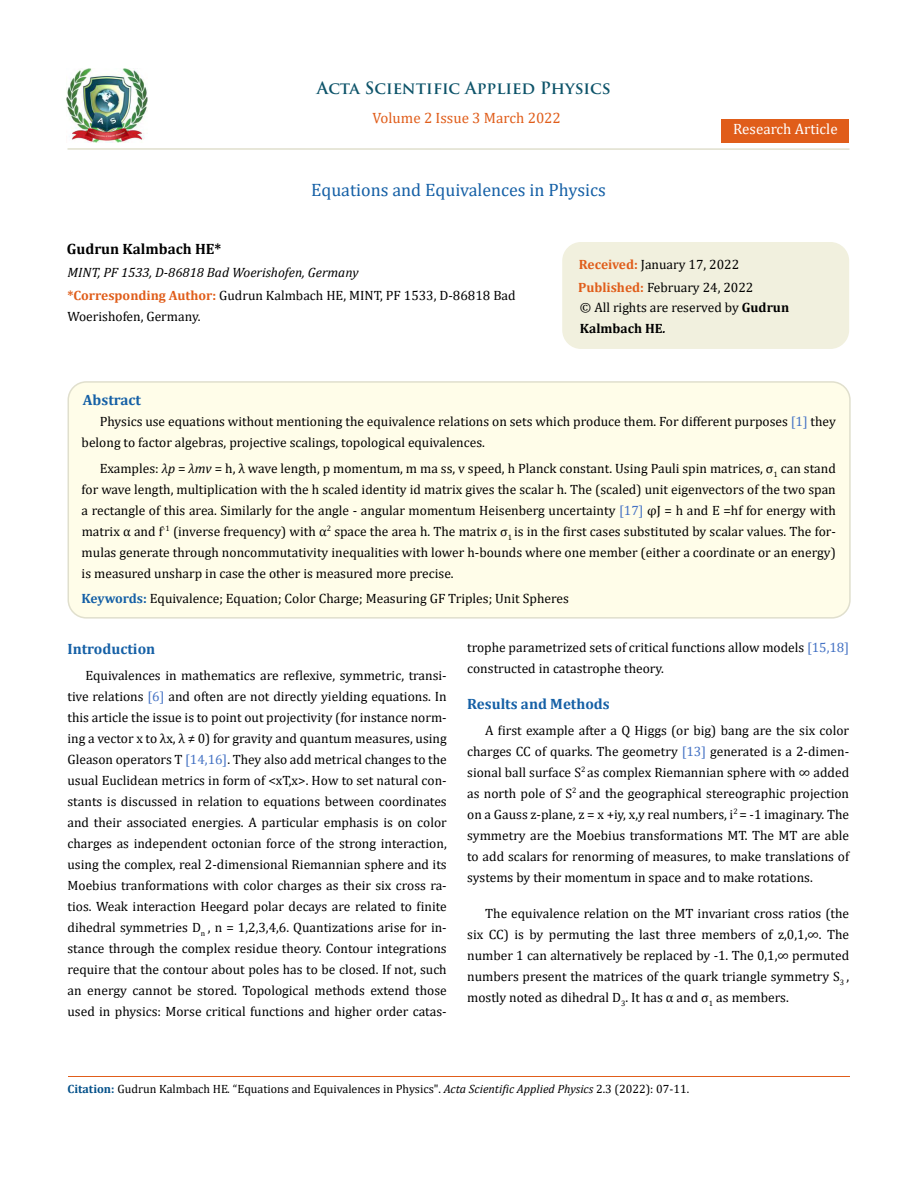
<style>
.page{position:relative;width:917px;height:1188px;background:#fff}
.page>*{position:absolute;margin:0;border:0;box-sizing:border-box;transform-origin:0 0}
.t1{font:18px "Cambria";color:#1560a6}
.t2{font:700 16.5px "Trajan Pro";color:#0e546a}
.t3{font:700 15px "Cambria";color:#1560a6}
.t4{font:15px "Cambria";color:#e05d1a}
.t5{font:700 15px "Cambria";color:#000}
.t6{font:15px "Cambria";color:#fff}
.t7{font:13.5px/21px "Cambria";color:#000}
.t8{font:italic 13.5px/23.1px "Cambria";color:#000}
.t9{font:12px "Cambria";color:#000}
.s1{font-weight:700;font-style:normal;color:#e05d1a}
.s2{font-style:normal}
.s3{font-weight:700;color:#e05d1a}
.s4{font-weight:700}
.s5{font-weight:700;font-style:italic}
.s6{color:#4472c4}
.s7{font-style:italic}
.s8{font-weight:700;color:#1560a6}
.s9{font-weight:700;color:#035089}
</style>
<div class="page">
<img style="left:67px;top:68px;width:80px;height:74px">
<div style="left:721px;top:119px;width:128px;height:23px;background:#e05d1a"></div>
<div style="left:563px;top:243px;width:285px;height:105px;background:#f1f0de;border-radius:18px"></div>
<div style="left:562px;top:242px;width:287px;height:107px;border:2px solid #f1f0de;border-radius:18px"></div>
<div style="left:68px;top:382px;width:781px;height:236px;background:#fffde9;border-radius:18px"></div>
<div style="left:67px;top:381px;width:783px;height:238px;border:2px solid #e0dfcd;border-radius:18px"></div>
<hr style="left:68px;top:1076px;width:781px;height:1px;background:#e05d1a">
<hr style="left:67px;top:148px;width:782px;height:2px;background:#e0dfcd">
<p class="t2" style="left:317px;top:77px;width:295px">Acta Scientific Applied Physics</p>
<p class="t4" style="left:372px;top:109px;width:190px">Volume 2 Issue 3 March 2022</p>
<h1 class="t1" style="left:311px;top:180px;width:296px">Equations and Equivalences in Physics</h1>
<p class="t6" style="left:733px;top:120px;width:106px">Research Article</p>
<p class="t5" style="left:67px;top:239px;width:156px">Gudrun Kalmbach HE*</p>
<p class="t8" style="left:67px;top:260px;width:449px">MINT, PF 1533, D-86818 Bad Woerishofen, Germany<br><span class="s1">*Corresponding Author:</span> <span class="s2">Gudrun Kalmbach HE, MINT, PF 1533, D-86818 Bad</span></p>
<p class="t7" style="left:67px;top:306px;width:134px">Woerishofen, Germany.</p>
<p class="t7" style="left:578px;top:253px;width:177px;line-height:23px"><span class="s3">Received:</span> January 17, 2022<br><span class="s3">Published:</span> February 24, 2022</p>
<p class="t7" style="left:580px;top:297px;width:211px">© All rights are reserved by <span class="s4">Gudrun<br>Kalmbach HE</span><span class="s5">.</span></p>
<p class="t3" style="left:83px;top:390px;width:60px">Abstract</p>
<p class="t7" style="left:82px;top:411px;width:755px;text-indent:18px">Physics use equations without mentioning the equivalence relations on sets which produce them. For different purposes <span class="s6">[1]</span> they belong to factor algebras, projective scalings, topological equivalences.</p>
<p class="t7" style="left:82px;top:457px;width:755px;text-align:justify;text-indent:18px">Examples: <span class="s7">λp</span> = <span class="s7">λmv</span> = h, λ wave length, p momentum, m ma ss, v speed, h Planck constant. Using Pauli spin matrices, σ<sub>1</sub> can stand for wave length, multiplication with the h scaled identity id matrix gives the scalar h. The (scaled) unit eigenvectors of the two span a rectangle of this area. Similarly for the angle - angular momentum Heisenberg uncertainty <span class="s6">[17]</span> φJ = h and E =hf for energy with matrix α and f<sup>-1</sup> (inverse frequency) with α<sup>2</sup> space the area h. The matrix σ<sub>1</sub> is in the first cases substituted by scalar values. The for&shy;mulas generate through noncommutativity inequalities with lower h-bounds where one member (either a coordinate or an energy) is measured unsharp in case the other is measured more precise.</p>
<p class="t7" style="left:82px;top:588px;width:488px"><span class="s8">Keywords:</span> Equivalence; Equation; Color Charge; Measuring GF Triples; Unit Spheres</p>
<p class="t3" style="left:67px;top:639px;width:89px">Introduction</p>
<p class="t7" style="left:67px;top:665px;width:381px;text-align:justify;text-indent:18px">Equivalences in mathematics are reflexive, symmetric, transi&shy;tive relations <span class="s6">[6]</span> and often are not directly yielding equations. In this article the issue is to point out projectivity (for instance norm&shy;ing a vector x to λx, λ ≠ 0) for gravity and quantum measures, using Gleason operators T <span class="s6">[14,16]</span>. They also add metrical changes to the usual Euclidean metrics in form of &lt;xT,x&gt;. How to set natural con&shy;stants is discussed in relation to equations between coordinates and their associated energies. A particular emphasis is on color charges as independent octonian force of the strong interaction, using the complex, real 2-dimensional Riemannian sphere and its Moebius tranformations with color charges as their six cross ra&shy;tios. Weak interaction Heegard polar decays are related to finite dihedral symmetries D<sub>n</sub> , n = 1,2,3,4,6. Quantizations arise for in&shy;stance through the complex residue theory. Contour integrations require that the contour about poles has to be closed. If not, such an energy cannot be stored. Topological methods extend those used in physics: Morse critical functions and higher order catas-</p>
<p class="t7" style="left:467px;top:637px;width:383px">trophe parametrized sets of critical functions allow models <span class="s6">[15,18] </span>constructed in catastrophe theory.</p>
<p class="t3" style="left:467px;top:693px;width:144px">Results and Methods</p>
<p class="t7" style="left:467px;top:720px;width:383px;text-align:justify;text-indent:18px">A first example after a Q Higgs (or big) bang are the six color charges CC of quarks. The geometry <span class="s6">[13]</span> generated is a 2-dimen&shy;sional ball surface S<sup>2</sup> as complex Riemannian sphere with ∞ added as north pole of S<sup>2</sup> and the geographical stereographic projection on a Gauss z-plane, z = x +iy, x,y real numbers, i<sup>2</sup> = -1 imaginary. The symmetry are the Moebius transformations MT. The MT are able to add scalars for renorming of measures, to make translations of systems by their momentum in space and to make rotations.</p>
<p class="t7" style="left:467px;top:903px;width:383px;text-align:justify;text-indent:18px">The equivalence relation on the MT invariant cross ratios (the six CC) is by permuting the last three members of z,0,1,∞. The number 1 can alternatively be replaced by -1. The 0,1,∞ permuted numbers present the matrices of the quark triangle symmetry S<sub>3</sub> , mostly noted as dihedral D<sub>3</sub>. It has α and σ<sub>1</sub> as members.</p>
<p class="t9" style="left:68px;top:1082px;width:623px"><span class="s9">Citation:</span> Gudrun Kalmbach HE<span class="s7">.</span> “Equations and Equivalences in Physics". <span class="s7">Acta Scientific Applied Physics</span> 2.3 (2022): 07-11.</p>
</div>
